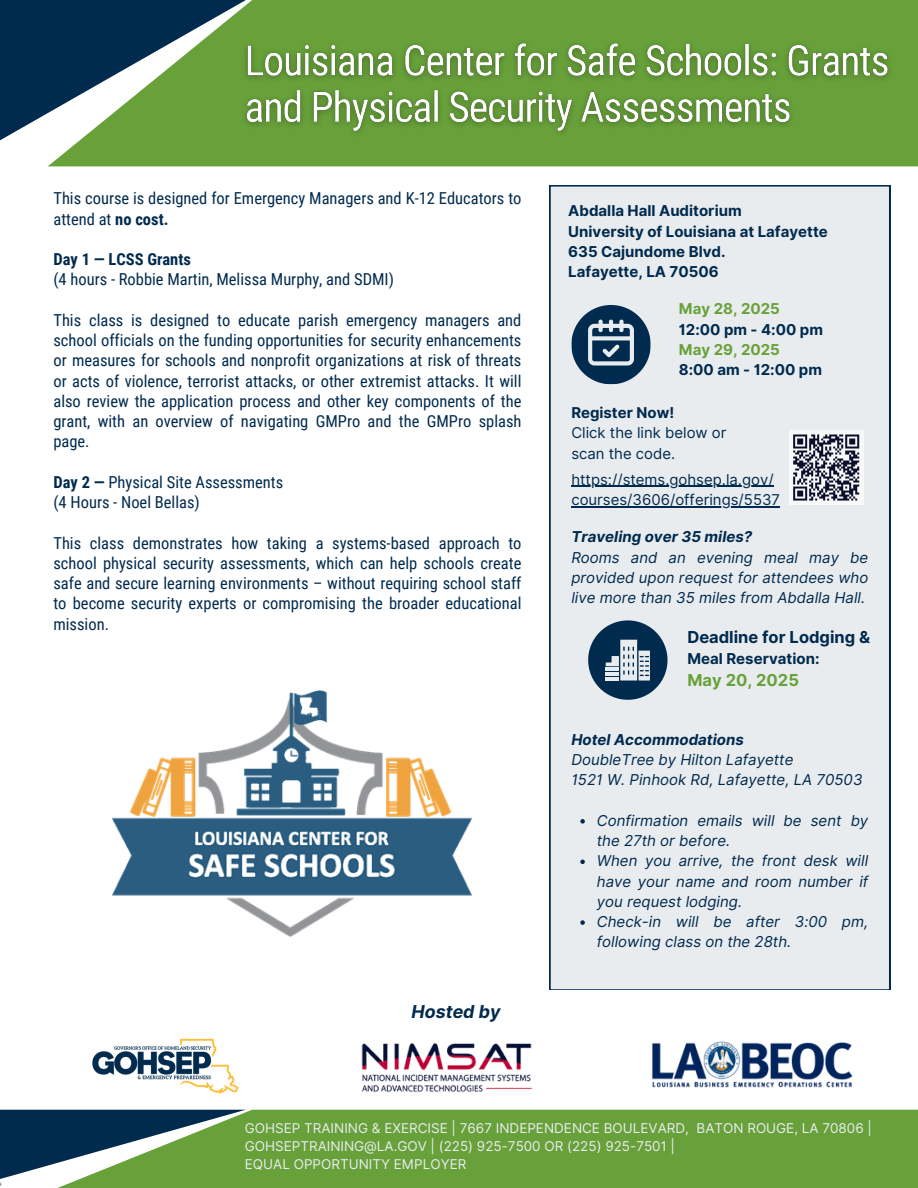
<style>
.page{position:relative;width:918px;height:1188px;background:#fff}
.page>*{position:absolute;margin:0;border:0;box-sizing:border-box;transform-origin:0 0}
.t1{font:italic 700 17.85px "Inter";color:#002a4e}
.t2{font:16.5px/20.2px "Roboto Condensed";color:#002a4e}
.t3{font:700 16.5px "Inter";color:#002a4e}
.t4{font:700 16.5px "Inter";color:#68a13a}
.t5{font:italic 15px/20.2px "Inter";color:#002a4e}
.t6{font:700 15px/20.2px "Inter";color:#002a4e}
.t7{font:15px/20.2px "Inter";color:#002a4e}
.t8{font:13.5px/18px "Inter";color:#e9ecef}
.s1{font-weight:700}
.s2{color:#68a13a}
</style>
<div class="page">
<div style="left:48px;top:1110px;width:870px;height:78px;background:#68a13a"></div>
<svg style="left:0;top:1110px;width:246px;height:78px"></svg>
<div style="left:550px;top:185px;width:340px;height:805px;background:#e9ecef"></div>
<svg style="left:580px;top:819px;width:5px;height:5px"></svg>
<svg style="left:580px;top:860px;width:5px;height:4px"></svg>
<svg style="left:580px;top:920px;width:5px;height:5px"></svg>
<svg style="left:571px;top:305px;width:80px;height:79px;background:#567289"></svg>
<svg style="left:588px;top:620px;width:80px;height:80px;background:#5f7990"></svg>
<hr style="left:571px;top:486px;width:203px;height:1px;background:#002a4e">
<hr style="left:571px;top:506px;width:209px;height:1px;background:#002a4e">
<div style="left:789px;top:431px;width:74px;height:74px;background:#f8f8f8"></div>
<svg style="left:793px;top:434px;width:67px;height:67px"></svg>
<div style="left:48px;top:0;width:870px;height:166px;background:#68a13a"></div>
<svg style="left:0;top:0;width:246px;height:167px"></svg>
<img style="left:361px;top:1043px;width:172px;height:50px">
<img style="left:652px;top:1041px;width:201px;height:47px">
<img style="left:84px;top:1038px;width:163px;height:74px">
<img style="left:112px;top:691px;width:359px;height:245px">
<img style="left:237px;top:33px;width:652px;height:111px">
<h5 class="t2" style="left:53px;top:189px;width:470px">This course is designed for Emergency Managers and K-12 Educators to attend at <span class="s1">no cost.</span></h5>
<p class="t2" style="left:53px;top:249px;width:342px"><span class="s1">Day 1 — LCSS Grants<br></span>(4 hours - Robbie Martin, Melissa Murphy, and SDMI)</p>
<p class="t2" style="left:53px;top:310px;width:470px;text-align:justify">This class is designed to educate parish emergency managers and school officials on the funding opportunities for security enhancements or measures for schools and nonprofit organizations at risk of threats or acts of violence, terrorist attacks, or other extremist attacks. It will also review the application process and other key components of the grant, with an overview of navigating GMPro and the GMPro splash page.</p>
<p class="t2" style="left:53px;top:472px;width:231px"><span class="s1">Day 2 —</span> Physical Site Assessments (4 Hours - Noel Bellas)</p>
<p class="t2" style="left:53px;top:533px;width:470px;text-align:justify">This class demonstrates how taking a systems-based approach to school physical security assessments, which can help schools create safe and secure learning environments – without requiring school staff to become security experts or compromising the broader educational mission.</p>
<h3 class="t1" style="left:412px;top:1001px;width:90px">Hosted by</h3>
<h3 class="t6" style="left:568px;top:201px;width:261px">Abdalla Hall Auditorium<br>University of Louisiana at Lafayette<br>635 Cajundome Blvd.<br>Lafayette, LA 70506</h3>
<h3 class="t6" style="left:679px;top:299px;width:146px"><span class="s2">May 28, 2025<br></span>12:00 pm - 4:00 pm<br><span class="s2">May 29, 2025<br></span>8:00 am - 12:00 pm</h3>
<h2 class="t7" style="left:571px;top:402px;width:157px"><span class="s1">Register Now!<br></span>Click the link below or scan the code.</h2>
<p class="t7" style="left:571px;top:469px;width:204px">https://stems.gohsep.la.gov/</p>
<h5 class="t7" style="left:571px;top:489px;width:210px">courses/3606/offerings/5537</h5>
<h4 class="t5" style="left:571px;top:527px;width:298px"><span class="s1">Traveling over 35 miles?<br></span>Rooms and an evening meal may be provided upon request for attendees who live more than 35 miles from Abdalla Hall.</h4>
<h3 class="t3" style="left:687px;top:627px;width:184px">Deadline for Lodging &amp;</h3>
<h3 class="t6" style="left:687px;top:649px;width:134px">Meal Reservation:</h3>
<h3 class="t4" style="left:687px;top:670px;width:113px">May 20, 2025</h3>
<p class="t5" style="left:571px;top:729px;width:293px"><span class="s1">Hotel Accommodations<br></span>DoubleTree by Hilton Lafayette<br>1521 W. Pinhook Rd, Lafayette, LA 70503</p>
<h4 class="t5" style="left:597px;top:810px;width:273px">Confirmation emails will be sent by the 27th or before.</h4>
<h5 class="t5" style="left:597px;top:851px;width:273px;text-align:justify">When you arrive, the front desk will have your name and room number if you request lodging.</h5>
<h5 class="t5" style="left:597px;top:911px;width:273px">Check-in will be after 3:00 pm, following class on the 28th.</h5>
<h3 class="t8" style="left:245px;top:1119px;width:629px">GOHSEP TRAINING &amp; EXERCISE | 7667 INDEPENDENCE BOULEVARD, BATON ROUGE, LA 70806 |<br>GOHSEPTRAINING@LA.GOV | (225) 925-7500 OR (225) 925-7501 |</h3>
<p class="t8" style="left:245px;top:1155px;width:223px">EQUAL OPPORTUNITY EMPLOYER</p>
</div>
